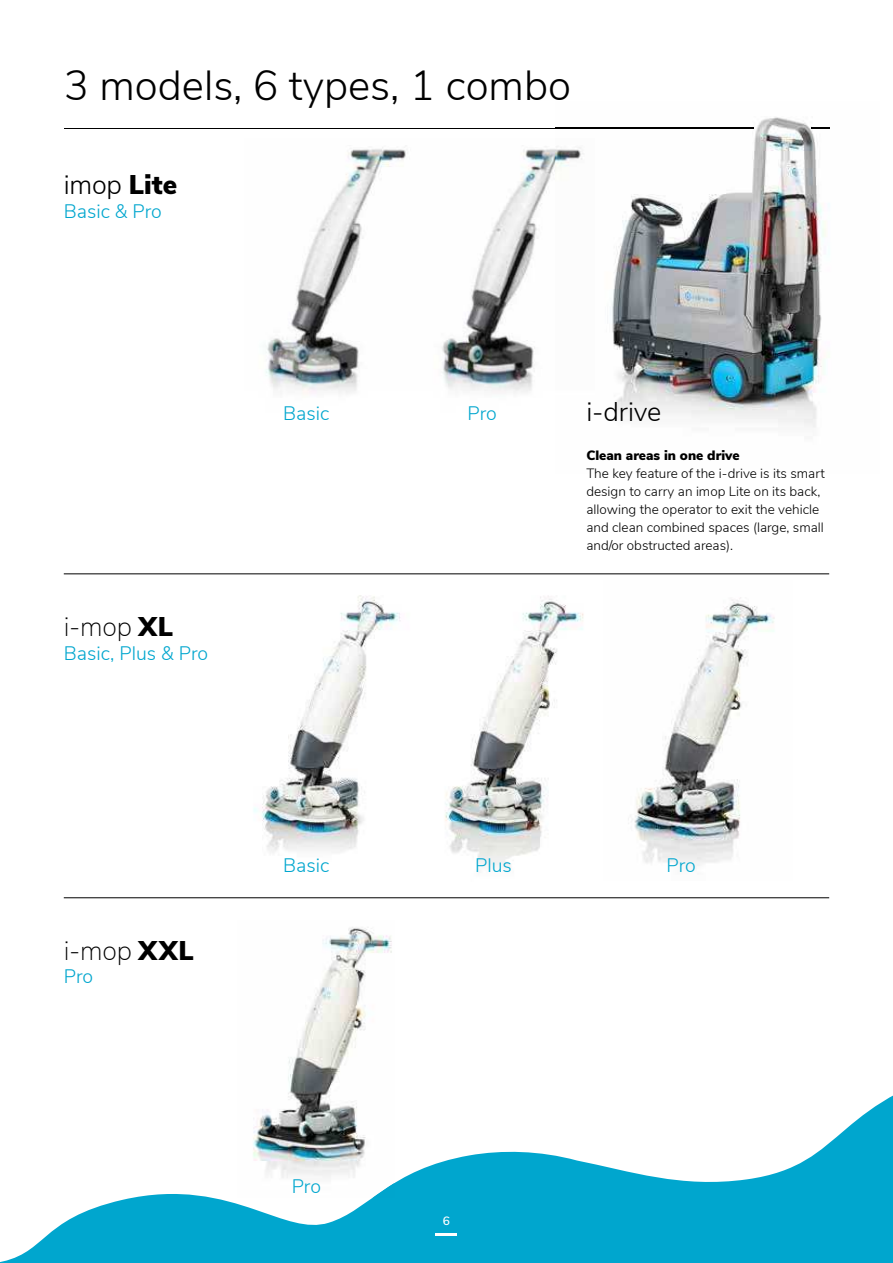
<style>
.page{position:relative;width:893px;height:1263px;background:#fff}
.page>*{position:absolute;margin:0;border:0;box-sizing:border-box;transform-origin:0 0}
.t1{font:300 42px "Nunito Sans";color:#000}
.t2{font:300 27px "Nunito Sans";letter-spacing:-.005em;color:#000}
.t3{font:200 27px "Nunito Sans";letter-spacing:-.005em;color:#000}
.t4{font:300 19.5px "Nunito Sans";color:#00a6ce}
.t5{font:300 13.5px/18px "Nunito Sans";color:#000}
.t6{font:900 13.5px "Nunito Sans";color:#000}
.t7{font:600 12px "Nunito Sans";color:#fff}
.s1{font-weight:900}
</style>
<div class="page">
<svg style="left:0;top:1095px;width:893px;height:168px;fill:#00a6ce"></svg>
<img style="left:238px;top:927px;width:156px;height:271px">
<img style="left:372px;top:1183px;width:22px;height:15px">
<img style="left:265px;top:147px;width:290px;height:247px">
<img style="left:634px;top:597px;width:141px;height:269px">
<img style="left:253px;top:595px;width:331px;height:273px">
<hr style="left:64px;top:573px;width:765px;height:1px;background:#000">
<hr style="left:64px;top:128px;width:690px;height:1px;background:#000">
<hr style="left:64px;top:897px;width:765px;height:1px;background:#000">
<img style="left:555px;top:117px;width:275px;height:311px">
<img style="left:555px;top:128px;width:199px;height:1px">
<svg style="left:812px;top:128px;width:17px;height:1px"></svg>
<hr style="left:436px;top:1233px;width:21px;height:2px;background:#fff">
<h1 class="t1" style="left:64px;top:57px;width:509px">3 models, 6 types, 1 combo</h1>
<h2 class="t2" style="left:64px;top:167px;width:115px">imop <span class="s1">Lite</span></h2>
<h3 class="t4" style="left:64px;top:198px;width:100px">Basic &amp; Pro</h3>
<h3 class="t4" style="left:283px;top:401px;width:48px">Basic</h3>
<h2 class="t3" style="left:64px;top:609px;width:111px">i-mop <span class="s1">XL</span></h2>
<h3 class="t4" style="left:64px;top:640px;width:146px">Basic, Plus &amp; Pro</h3>
<h2 class="t3" style="left:64px;top:933px;width:132px">i-mop <span class="s1">XXL</span></h2>
<h3 class="t4" style="left:64px;top:964px;width:31px">Pro</h3>
<h3 class="t4" style="left:283px;top:852px;width:48px">Basic</h3>
<h3 class="t4" style="left:292px;top:1174px;width:31px">Pro</h3>
<h3 class="t4" style="left:467px;top:401px;width:31px">Pro</h3>
<h2 class="t2" style="left:586px;top:394px;width:77px">i-drive</h2>
<p class="t6" style="left:586px;top:446px;width:155px">Clean areas in one drive</p>
<p class="t5" style="left:586px;top:464px;width:240px">The key feature of the i-drive is its smart design to carry an imop Lite on its back, allowing the operator to exit the vehicle and clean combined spaces (large, small and/or obstructed areas).</p>
<h3 class="t4" style="left:475px;top:852px;width:38px">Plus</h3>
<h3 class="t4" style="left:666px;top:852px;width:31px">Pro</h3>
<p class="t7" style="left:443px;top:1213px;width:9px">6</p>
</div>
